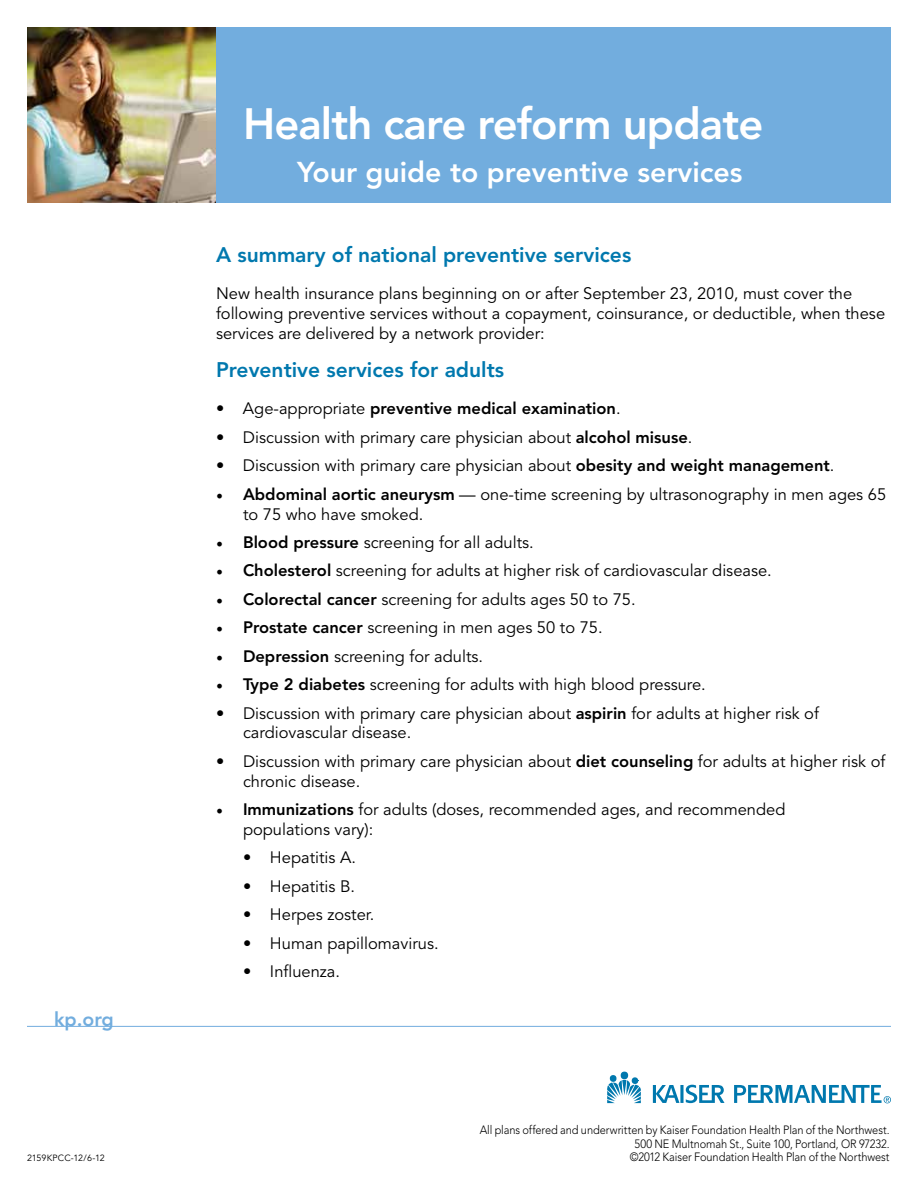
<style>
.page{position:relative;width:918px;height:1188px;background:#fff}
.page>*{position:absolute;margin:0;border:0;box-sizing:border-box;transform-origin:0 0}
.t1{font:800 43.5px "Avenir";letter-spacing:-.02em;color:#fff}
.t2{font:800 28.5px "Avenir";color:#fff}
.t3{font:800 21px "Avenir";color:#0078ae}
.t4{font:800 19.5px "Avenir";color:#72adde}
.t5{font:16.5px/19.8px "Avenir";color:#000}
.t6{font:800 16.5px "Avenir";color:#000}
.t7{font:300 12px/13.5px "Avenir";letter-spacing:-.01em;color:#000;text-align:right;scale:.92 1}
.t8{font:9px "Avenir";letter-spacing:-.005em;color:#000}
.s1{font-weight:400}
.s2{font-weight:800}
.s3{font-family:"Minion Pro";font-size:18px}
</style>
<div class="page">
<div style="left:27px;top:27px;width:864px;height:175px;background:#72adde"></div>
<img style="left:27px;top:27px;width:189px;height:175px">
<svg style="left:607px;top:1074px;width:34px;height:29px"></svg>
<div style="left:621px;top:1072px;width:7px;height:7px;background:#0078ae;border-radius:50%"></div>
<svg style="left:680px;top:1085px;width:4px;height:18px"></svg>
<svg style="left:653px;top:1085px;width:26px;height:18px"></svg>
<svg style="left:686px;top:1085px;width:39px;height:18px"></svg>
<svg style="left:734px;top:1085px;width:157px;height:18px"></svg>
<hr style="left:27px;top:1026px;width:864px;height:1px;background:#72adde">
<p class="t4" style="left:54px;top:1008px;width:61px">kp.org</p>
<p class="t8" style="left:27px;top:1152px;width:79px">2159KPCC-12/6-12</p>
<h1 class="t1" style="left:243px;top:98px;width:522px">Health care reform update</h1>
<h2 class="t2" style="left:297px;top:155px;width:447px">Your guide to preventive services</h2>
<p class="t3" style="left:216px;top:242px;width:417px">A summary of national preventive services</p>
<p class="t5" style="left:216px;top:284px;width:671px">New health insurance plans beginning on or after September 23, 2010, must cover the following preventive services without a copayment, coinsurance, or deductible, when these services are delivered by a network provider:</p>
<p class="t3" style="left:216px;top:358px;width:290px">Preventive services for adults</p>
<p class="t6" style="left:216px;top:399px;width:406px"><span class="s1">• Age-appropriate</span> preventive medical examination<span class="s1">.</span></p>
<p class="t5" style="left:216px;top:428px;width:478px">• Discussion with primary care physician about <span class="s2">alcohol misuse</span>.</p>
<p class="t5" style="left:216px;top:456px;width:620px">• Discussion with primary care physician about <span class="s2">obesity and weight management</span>.</p>
<p class="t5" style="left:243px;top:485px;width:645px;text-indent:-27px"><span class="s3">•</span> <span class="s2">Abdominal aortic aneurysm</span> — one-time screening by ultrasonography in men ages 65 to 75 who have smoked.</p>
<p class="t5" style="left:216px;top:533px;width:319px"><span class="s3">•</span> <span class="s2">Blood pressure</span> screening for all adults.</p>
<p class="t5" style="left:216px;top:561px;width:557px"><span class="s3">•</span> <span class="s2">Cholesterol</span> screening for adults at higher risk of cardiovascular disease.</p>
<p class="t5" style="left:216px;top:590px;width:421px"><span class="s3">•</span> <span class="s2">Colorectal cancer</span> screening for adults ages 50 to 75.</p>
<p class="t5" style="left:216px;top:618px;width:388px"><span class="s3">•</span> <span class="s2">Prostate cancer</span> screening in men ages 50 to 75.</p>
<p class="t5" style="left:216px;top:647px;width:269px"><span class="s3">•</span> <span class="s2">Depression</span> screening for adults.</p>
<p class="t5" style="left:216px;top:675px;width:491px"><span class="s3">•</span> <span class="s2">Type 2 diabetes</span> screening for adults with high blood pressure.</p>
<p class="t5" style="left:243px;top:704px;width:577px;text-indent:-27px">• Discussion with primary care physician about <span class="s2">aspirin</span> for adults at higher risk of cardiovascular disease.</p>
<p class="t5" style="left:243px;top:752px;width:644px;text-indent:-27px">• Discussion with primary care physician about <span class="s2">diet counseling</span> for adults at higher risk of chronic disease.</p>
<p class="t5" style="left:243px;top:800px;width:544px;text-indent:-27px"><span class="s3">•</span> <span class="s2">Immunizations</span> for adults (doses, recommended ages, and recommended populations vary):</p>
<p class="t5" style="left:243px;top:848px;width:115px">• Hepatitis A.</p>
<p class="t5" style="left:243px;top:877px;width:114px">• Hepatitis B.</p>
<p class="t5" style="left:243px;top:905px;width:133px">• Herpes zoster.</p>
<p class="t5" style="left:243px;top:934px;width:197px">• Human papillomavirus.</p>
<p class="t5" style="left:243px;top:962px;width:99px">• Influenza.</p>
<p class="t7" style="left:480px;top:1123px;width:447px">All plans offered and underwritten by Kaiser Foundation Health Plan of the Northwest.<br>500 NE Multnomah St., Suite 100, Portland, OR 97232.<br>©2012 Kaiser Foundation Health Plan of the Northwest</p>
</div>
